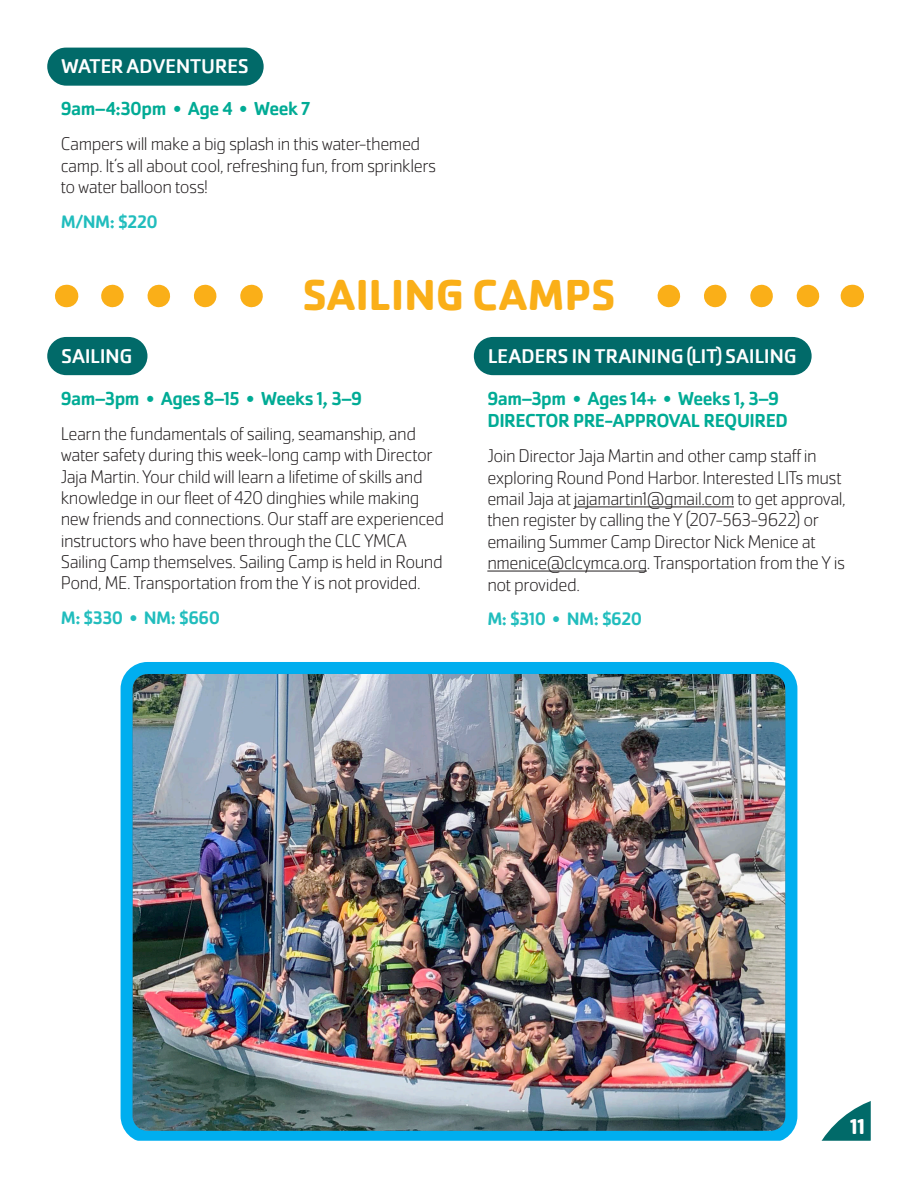
<style>
.page{position:relative;width:918px;height:1188px;background:#fff}
.page>*{position:absolute;margin:0;border:0;box-sizing:border-box;transform-origin:0 0}
.Subsection_Header_CHILD{font:700 45px "Cachet Pro";letter-spacing:-.005em;color:#faaf18}
.t1{font:700 22.5px "Cachet Pro";color:#fff}
.YOUTH__program_name{font:20.7px "Cachet Pro";letter-spacing:-.02em;color:#fff;scale:1.05 1}
.YOUTH__info{font:500 19.5px "Cachet Pro";letter-spacing:-.025em;color:#00ab95}
.Body__indent{font:200 19.2px/21.3px "Cachet Pro";letter-spacing:-.025em;color:#231f20}
.YOUTH__price{font:500 18.75px "Cachet Pro";letter-spacing:-.025em;color:#21bdbd}
</style>
<div class="page">
<img style="left:47px;top:47px;width:824px;height:1094px">
<p class="YOUTH__program_name" style="left:61px;top:55px;width:180px">WATER ADVENTURES</p>
<p class="YOUTH__info" style="left:61px;top:98px;width:251px">9am–4:30pm • Age 4 • Week 7</p>
<p class="Body__indent" style="left:61px;top:134px;width:377px">Campers will make a big splash in this water-themed camp. It’s all about cool, refreshing fun, from sprinklers to water balloon toss!</p>
<p class="YOUTH__price" style="left:61px;top:211px;width:99px">M/NM: $220</p>
<p class="Subsection_Header_CHILD" style="left:302px;top:267px;width:315px">SAILING CAMPS</p>
<p class="YOUTH__program_name" style="left:61px;top:344px;width:70px">SAILING</p>
<p class="YOUTH__info" style="left:61px;top:387px;width:303px">9am–3pm • Ages 8–15 • Weeks 1, 3–9</p>
<p class="Body__indent" style="left:61px;top:423px;width:385px">Learn the fundamentals of sailing, seamanship, and water safety during this week-long camp with Director Jaja Martin. Your child will learn a lifetime of skills and knowledge in our fleet of 420 dinghies while making new friends and connections. Our staff are experienced instructors who have been through the CLC YMCA Sailing Camp themselves. Sailing Camp is held in Round Pond, ME. Transportation from the Y is not provided.</p>
<p class="YOUTH__price" style="left:61px;top:607px;width:161px">M: $330 • NM: $660</p>
<p class="YOUTH__program_name" style="left:488px;top:344px;width:296px">LEADERS IN TRAINING (LIT) SAILING</p>
<p class="YOUTH__info" style="left:487px;top:387px;width:293px">9am–3pm • Ages 14+ • Weeks 1, 3–9</p>
<p class="YOUTH__info" style="left:487px;top:410px;width:302px">DIRECTOR PRE-APPROVAL REQUIRED</p>
<p class="Body__indent" style="left:487px;top:446px;width:360px">Join Director Jaja Martin and other camp staff in exploring Round Pond Harbor. Interested LITs must email Jaja at jajamartin1@gmail.com to get approval, then register by calling the Y (207-563-9622) or emailing Summer Camp Director Nick Menice at nmenice@clcymca.org. Transportation from the Y is not provided.</p>
<p class="YOUTH__price" style="left:487px;top:608px;width:156px">M: $310 • NM: $620</p>
<p class="t1" style="left:850px;top:1113px;width:17px">11</p>
</div>
